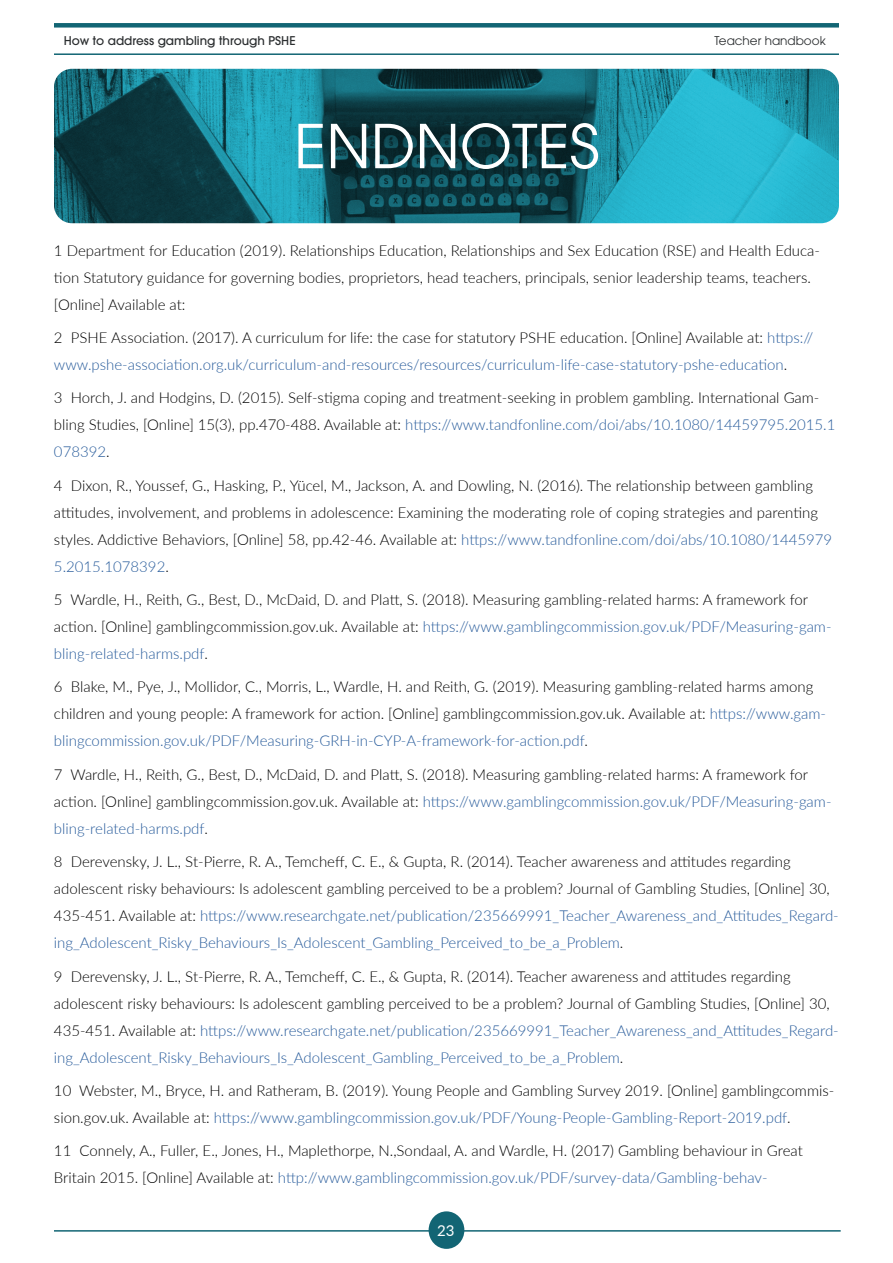
<style>
.page{position:relative;width:893px;height:1263px;background:#fff}
.page>*{position:absolute;margin:0;border:0;box-sizing:border-box;transform-origin:0 0}
.t1{font:60px "ITC Avant Garde Pro";color:#fff}
.t2{font:300 15px/27px "Lato";color:#000}
.t3{font:300 15px/27px "Lato";color:#275b9b}
.t4{font:15px "Lato";color:#fff}
.t5{font:500 12px "ITC Avant Garde Pro";color:#2b2e30}
.t6{font:12px "ITC Avant Garde Pro";color:#2b2e30}
.s1{color:#000}
.s2{color:#275b9b}
</style>
<div class="page">
<hr style="left:54px;top:1230px;width:787px;height:1px;background:#126574">
<div style="left:54px;top:23px;width:785px;height:5px;background:#126574"></div>
<hr style="left:54px;top:53px;width:785px;height:2px;background:#126574">
<div style="left:429px;top:1211px;width:35px;height:38px;background:#126574;border-radius:50%"></div>
<img style="left:54px;top:69px;width:785px;height:154px">
<p class="t5" style="left:64px;top:33px;width:233px">How to address gambling through PSHE</p>
<p class="t6" style="left:714px;top:33px;width:113px">Teacher handbook</p>
<h1 class="t1" style="left:294px;top:109px;width:307px">ENDNOTES</h1>
<p class="t2" style="left:54px;top:236px;width:768px">1 Department for Education (2019). Relationships Education, Relationships and Sex Education (RSE) and Health Educa&shy;tion Statutory guidance for governing bodies, proprietors, head teachers, principals, senior leadership teams, teachers. [Online] Available at:</p>
<p class="t3" style="left:54px;top:323px;width:761px"><span class="s1">2 PSHE Association. (2017). A curriculum for life: the case for statutory PSHE education. [Online] Available at:</span> https:// www.pshe-association.org.uk/curriculum-and-resources/resources/curriculum-life-case-statutory-pshe-education<span class="s1">.</span></p>
<p class="t2" style="left:54px;top:384px;width:783px">3 Horch, J. and Hodgins, D. (2015). Self-stigma coping and treatment-seeking in problem gambling. International Gam&shy;bling Studies, [Online] 15(3), pp.470-488. Available at: <span class="s2">https://www.tandfonline.com/doi/abs/10.1080/14459795.2015.1<br>078392</span>.</p>
<p class="t2" style="left:54px;top:471px;width:780px">4 Dixon, R., Youssef, G., Hasking, P., Yücel, M., Jackson, A. and Dowling, N. (2016). The relationship between gambling attitudes, involvement, and problems in adolescence: Examining the moderating role of coping strategies and parenting styles. Addictive Behaviors, [Online] 58, pp.42-46. Available at: <span class="s2">https://www.tandfonline.com/doi/abs/10.1080/1445979<br>5.2015.1078392</span>.</p>
<p class="t2" style="left:54px;top:586px;width:779px">5 Wardle, H., Reith, G., Best, D., McDaid, D. and Platt, S. (2018). Measuring gambling-related harms: A framework for action. [Online] gamblingcommission.gov.uk. Available at: <span class="s2">https://www.gamblingcommission.gov.uk/PDF/Measuring-gam&shy;bling-related-harms.pdf</span>.</p>
<p class="t2" style="left:54px;top:673px;width:774px">6 Blake, M., Pye, J., Mollidor, C., Morris, L., Wardle, H. and Reith, G. (2019). Measuring gambling-related harms among children and young people: A framework for action. [Online] gamblingcommission.gov.uk. Available at: <span class="s2">https://www.gam&shy;blingcommission.gov.uk/PDF/Measuring-GRH-in-CYP-A-framework-for-action.pdf</span>.</p>
<p class="t2" style="left:54px;top:760px;width:779px">7 Wardle, H., Reith, G., Best, D., McDaid, D. and Platt, S. (2018). Measuring gambling-related harms: A framework for action. [Online] gamblingcommission.gov.uk. Available at: <span class="s2">https://www.gamblingcommission.gov.uk/PDF/Measuring-gam&shy;bling-related-harms.pdf</span>.</p>
<p class="t2" style="left:54px;top:848px;width:786px">8 Derevensky, J. L., St-Pierre, R. A., Temcheff, C. E., &amp; Gupta, R. (2014). Teacher awareness and attitudes regarding adolescent risky behaviours: Is adolescent gambling perceived to be a problem? Journal of Gambling Studies, [Online] 30, 435-451. Available at: <span class="s2">https://www.researchgate.net/publication/235669991_Teacher_Awareness_and_Attitudes_Regard&shy;ing_Adolescent_Risky_Behaviours_Is_Adolescent_Gambling_Perceived_to_be_a_Problem</span>.</p>
<p class="t2" style="left:54px;top:962px;width:786px">9 Derevensky, J. L., St-Pierre, R. A., Temcheff, C. E., &amp; Gupta, R. (2014). Teacher awareness and attitudes regarding adolescent risky behaviours: Is adolescent gambling perceived to be a problem? Journal of Gambling Studies, [Online] 30, 435-451. Available at: <span class="s2">https://www.researchgate.net/publication/235669991_Teacher_Awareness_and_Attitudes_Regard&shy;ing_Adolescent_Risky_Behaviours_Is_Adolescent_Gambling_Perceived_to_be_a_Problem</span>.</p>
<p class="t2" style="left:54px;top:1076px;width:782px">10 Webster, M., Bryce, H. and Ratheram, B. (2019). Young People and Gambling Survey 2019. [Online] gamblingcommis&shy;sion.gov.uk. Available at: <span class="s2">https://www.gamblingcommission.gov.uk/PDF/Young-People-Gambling-Report-2019.pdf</span>.</p>
<p class="t2" style="left:54px;top:1137px;width:750px">11 Connely, A., Fuller, E., Jones, H., Maplethorpe, N.,Sondaal, A. and Wardle, H. (2017) Gambling behaviour in Great<br>Britain 2015. [Online] Available at: <span class="s2">http://www.gamblingcommission.gov.uk/PDF/survey-data/Gambling-behav-</span></p>
<p class="t4" style="left:437px;top:1220px;width:19px">23</p>
</div>
